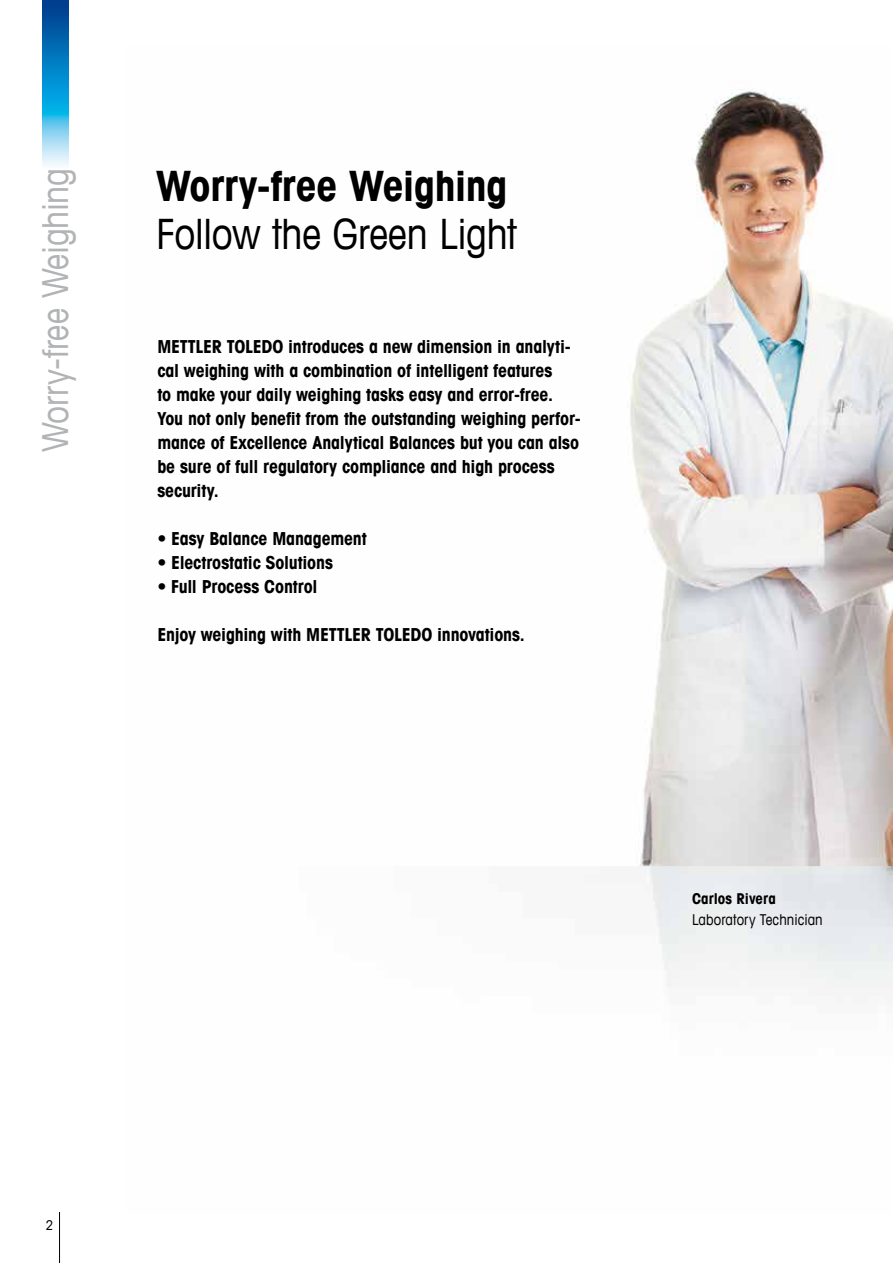
<style>
.page{position:relative;width:893px;height:1263px;background:#fff}
.page>*{position:absolute;margin:0;border:0;box-sizing:border-box;transform-origin:0 0}
.t1{font:condensed 42px "Avant Garde Com";letter-spacing:-.01em;color:#000}
.t2{font:700 condensed 42px "Avant Garde Com";letter-spacing:-.01em;color:#000}
.t3{font:condensed 36px "Avant Garde Com";letter-spacing:-.01em;color:#b1b3b4}
.t4{font:700 condensed 18px/24px "Avant Garde Com";letter-spacing:-.01em;color:#000}
.t5{font:condensed 15px "Avant Garde Com";letter-spacing:.005em;color:#000}
.t6{font:700 condensed 15px "Avant Garde Com";color:#000}
.t7{font:condensed 13.5px "Avant Garde Com";color:#000}
</style>
<div class="page">
<hr style="left:59px;top:1212px;width:1px;height:51px;background:#000">
<img style="left:630px;top:89px;width:263px;height:899px">
<img style="left:43px;top:0;width:25px;height:166px">
<h2 class="t3" style="left:33px;top:452px;width:286px;rotate:-90deg">Worry-free Weighing</h2>
<h1 class="t2" style="left:156px;top:158px;width:353px">Worry-free Weighing</h1>
<h1 class="t1" style="left:156px;top:207px;width:362px">Follow the Green Light</h1>
<p class="t4" style="left:157px;top:334px;width:425px">METTLER TOLEDO introduces a new dimension in analyti&shy;cal weighing with a combination of intelligent features<br>to make your daily weighing tasks easy and error-free.<br>You not only benefit from the outstanding weighing perfor&shy;mance of Excellence Analytical Balances but you can also be sure of full regulatory compliance and high process security.</p>
<p class="t4" style="left:157px;top:526px;width:211px">• Easy Balance Management</p>
<p class="t4" style="left:157px;top:550px;width:177px">• Electrostatic Solutions</p>
<p class="t4" style="left:157px;top:574px;width:162px">• Full Process Control</p>
<p class="t4" style="left:157px;top:622px;width:369px">Enjoy weighing with METTLER TOLEDO innovations.</p>
<p class="t6" style="left:692px;top:889px;width:85px">Carlos Rivera</p>
<p class="t5" style="left:692px;top:910px;width:132px">Laboratory Technician</p>
<p class="t7" style="left:46px;top:1217px;width:9px">2</p>
</div>
